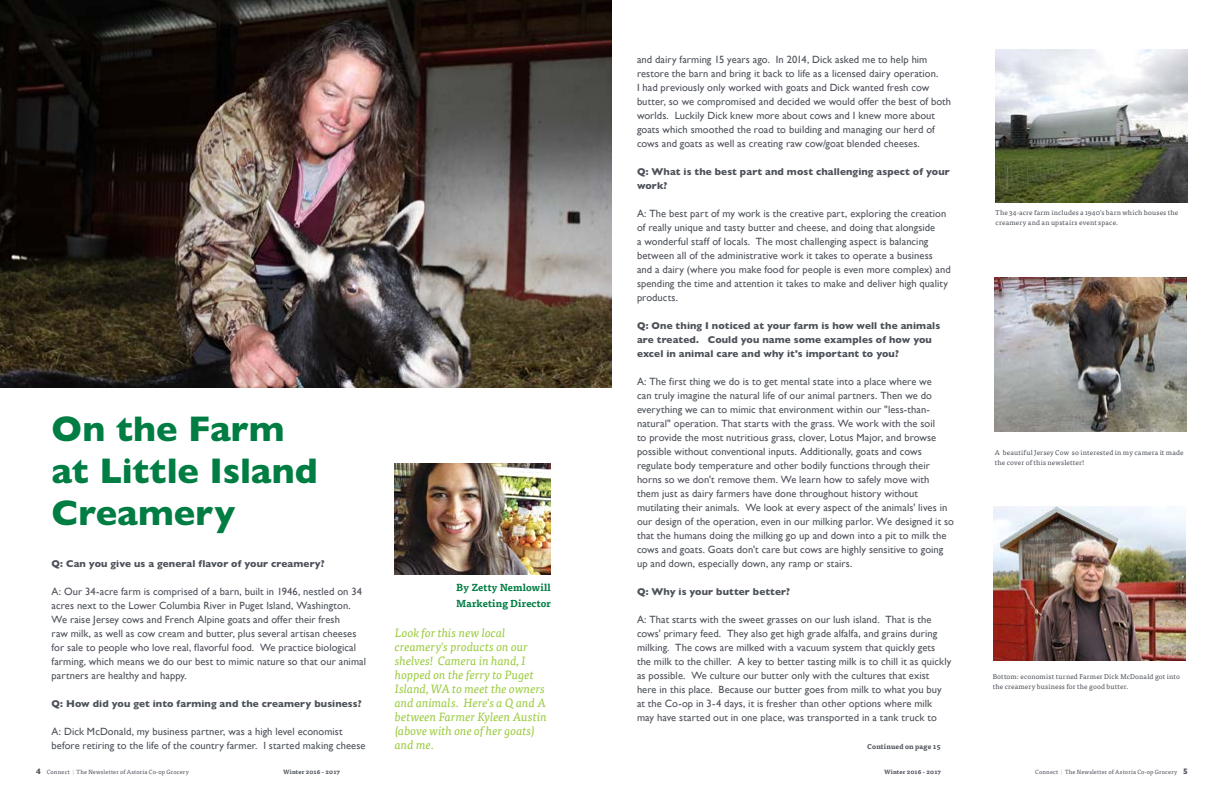
<style>
.page{position:relative;width:1224px;height:792px;background:#fff}
.page>*{position:absolute;margin:0;border:0;box-sizing:border-box;transform-origin:0 0}
.t1{font:800 36px/42px "Gill Sans MT Pro";color:#007d43}
.t2{font:italic 12px/14px "Tisa Pro";letter-spacing:-.005em;color:#9aca3c}
.t3{font:10.5px/14px "Gill Sans";letter-spacing:.005em;color:#4d525a}
.t4{font:800 10px/14px "Gill Sans MT Pro";letter-spacing:.01em;color:#4d525a}
.t5{font:700 10px/16px "Tisa Pro";letter-spacing:.01em;color:#007d43}
.t6{font:7px/10px "Tisa Pro";letter-spacing:.02em;color:#4d525a}
.t7{font:700 7px "Tisa Pro";letter-spacing:.015em;color:#4d525a}
.t8{font:6px "Tisa Pro";letter-spacing:.03em;color:#4d525a}
.t9{font:700 6px "Tisa Pro";letter-spacing:.02em;color:#4d525a}
.s1{font-family:"Gill Sans MT Pro";font-weight:800;font-size:8px}
.s2{color:#b6b8b9}
</style>
<div class="page">
<img style="left:996px;top:49px;width:192px;height:154px">
<img style="left:995px;top:278px;width:192px;height:154px">
<img style="left:993px;top:507px;width:192px;height:154px">
<img style="left:0;top:0;width:612px;height:388px">
<img style="left:395px;top:463px;width:156px;height:112px">
<h1 class="t1" style="left:52px;top:408px;width:268px">On the Farm at Little Island<br>Creamery</h1>
<p class="t4" style="left:52px;top:557px;width:275px">Q: Can you give us a general flavor of your creamery?</p>
<p class="t3" style="left:52px;top:585px;width:316px">A: Our 34-acre farm is comprised of a barn, built in 1946, nestled on 34 acres next to the Lower Columbia River in Puget Island, Washington.<br>We raise Jersey cows and French Alpine goats and offer their fresh<br>raw milk, as well as cow cream and butter, plus several artisan cheeses for sale to people who love real, flavorful food. We practice biological farming, which means we do our best to mimic nature so that our animal partners are healthy and happy.</p>
<p class="t4" style="left:52px;top:697px;width:312px">Q: How did you get into farming and the creamery business?</p>
<p class="t3" style="left:52px;top:725px;width:315px">A: Dick McDonald, my business partner, was a high level economist before retiring to the life of the country farmer. I started making cheese</p>
<p class="t5" style="left:456px;top:579px;width:96px">By Zetty Nemlowill<br>Marketing Director</p>
<p class="t2" style="left:395px;top:625px;width:154px">Look for this new local creamery's products on our shelves! Camera in hand, I hopped on the ferry to Puget<br>Island, WA to meet the owners and animals. Here's a Q and A between Farmer Kyleen Austin (above with one of her goats) and me.</p>
<p class="t3" style="left:637px;top:53px;width:316px">and dairy farming 15 years ago. In 2014, Dick asked me to help him restore the barn and bring it back to life as a licensed dairy operation.<br>I had previously only worked with goats and Dick wanted fresh cow butter, so we compromised and decided we would offer the best of both worlds. Luckily Dick knew more about cows and I knew more about goats which smoothed the road to building and managing our herd of cows and goats as well as creating raw cow/goat blended cheeses.</p>
<p class="t4" style="left:637px;top:165px;width:314px">Q: What is the best part and most challenging aspect of your work?</p>
<p class="t3" style="left:637px;top:207px;width:315px">A: The best part of my work is the creative part, exploring the creation of really unique and tasty butter and cheese, and doing that alongside<br>a wonderful staff of locals. The most challenging aspect is balancing between all of the administrative work it takes to operate a business<br>and a dairy (where you make food for people is even more complex) and spending the time and attention it takes to make and deliver high quality products.</p>
<p class="t4" style="left:637px;top:319px;width:305px">Q: One thing I noticed at your farm is how well the animals are treated. Could you name some examples of how you excel in animal care and why it's important to you?</p>
<p class="t3" style="left:637px;top:375px;width:318px">A: The first thing we do is to get mental state into a place where we<br>can truly imagine the natural life of our animal partners. Then we do everything we can to mimic that environment within our "less-than&shy;natural" operation. That starts with the grass. We work with the soil<br>to provide the most nutritious grass, clover, Lotus Major, and browse possible without conventional inputs. Additionally, goats and cows regulate body temperature and other bodily functions through their horns so we don't remove them. We learn how to safely move with them just as dairy farmers have done throughout history without mutilating their animals. We look at every aspect of the animals' lives in our design of the operation, even in our milking parlor. We designed it so that the humans doing the milking go up and down into a pit to milk the cows and goats. Goats don't care but cows are highly sensitive to going up and down, especially down, any ramp or stairs.</p>
<p class="t4" style="left:637px;top:585px;width:155px">Q: Why is your butter better?</p>
<p class="t3" style="left:637px;top:613px;width:316px">A: That starts with the sweet grasses on our lush island. That is the cows' primary feed. They also get high grade alfalfa, and grains during milking. The cows are milked with a vacuum system that quickly gets the milk to the chiller. A key to better tasting milk is to chill it as quickly as possible. We culture our butter only with the cultures that exist here in this place. Because our butter goes from milk to what you buy at the Co-op in 3-4 days, it is fresher than other options where milk may have started out in one place, was transported in a tank truck to</p>
<p class="t7" style="left:867px;top:741px;width:75px">Continued on page 15</p>
<p class="t6" style="left:996px;top:207px;width:184px">The 34-acre farm includes a 1940's barn which houses the creamery and an upstairs event space.</p>
<p class="t6" style="left:995px;top:447px;width:190px">A beautiful Jersey Cow so interested in my camera it made the cover of this newsletter!</p>
<p class="t6" style="left:993px;top:671px;width:189px">Bottom: economist turned Farmer Dick McDonald got into the creamery business for the good butter.</p>
<p class="t8" style="left:36px;top:767px;width:154px"><span class="s1">4</span> Connect <span class="s2">|</span> The Newsletter of Astoria Co-op Grocery</p>
<p class="t9" style="left:283px;top:767px;width:58px">Winter 2016 - 2017</p>
<p class="t9" style="left:884px;top:767px;width:58px">Winter 2016 - 2017</p>
<p class="t8" style="left:1035px;top:767px;width:154px">Connect <span class="s2">|</span> The Newsletter of Astoria Co-op Grocery <span class="s1">5</span></p>
</div>
